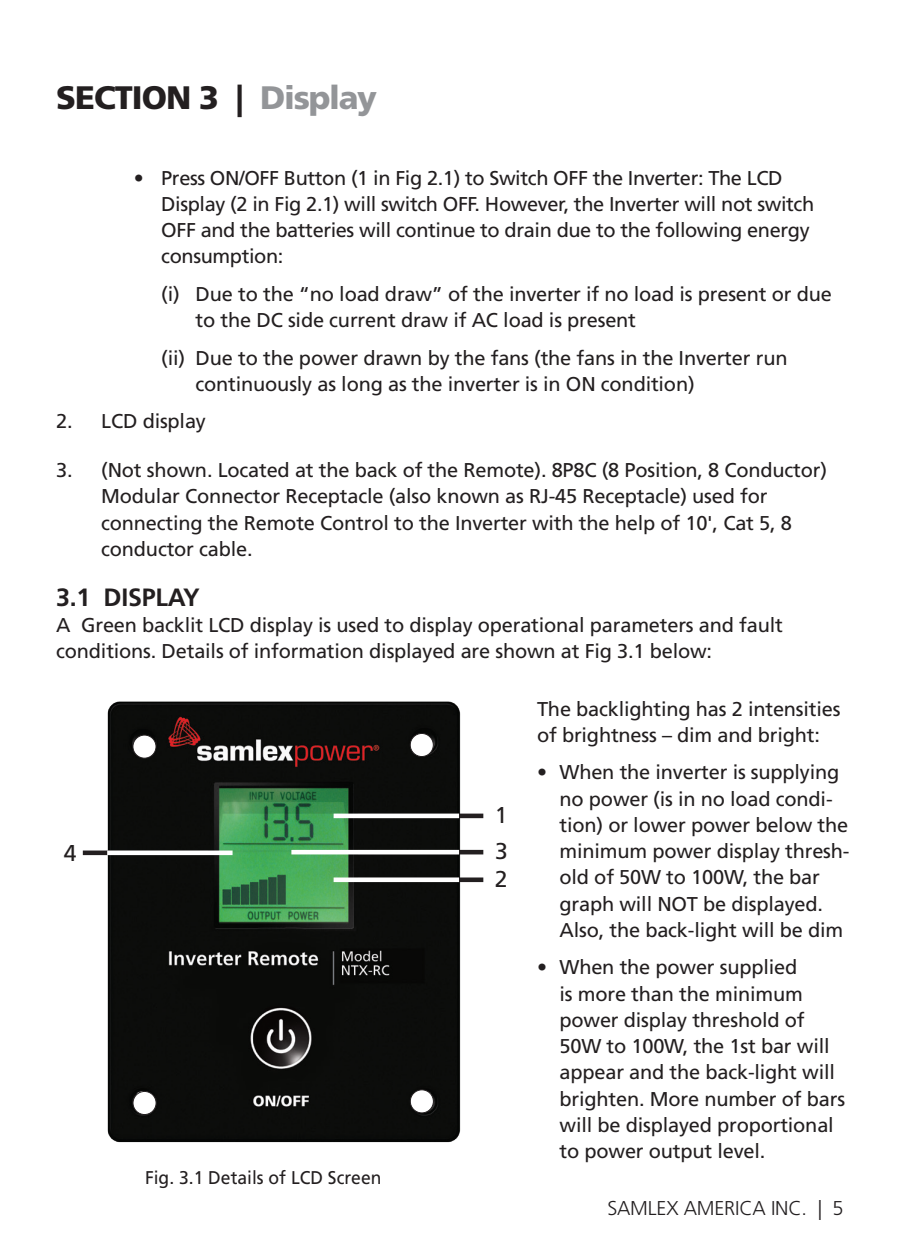
<style>
.page{position:relative;width:900px;height:1260px;background:#fff}
.page>*{position:absolute;margin:0;border:0;box-sizing:border-box;transform-origin:0 0}
.t1{font:900 32.5px "Frutiger LT Std";letter-spacing:-.035em;color:#231f20}
.t2{font:700 25px "Frutiger LT Std";letter-spacing:-.01em;color:#231f20}
.t3{font:23px "Frutiger LT Std";color:#231f20}
.t4{font:20px/26.2px "Frutiger LT Std";letter-spacing:-.01em;color:#231f20}
.t5{font:300 20px "Frutiger LT Std";letter-spacing:-.01em;color:#231f20}
.t6{font:18.5px "Frutiger LT Std";color:#231f20;scale:.95 1}
.s1{color:#939598}
</style>
<div class="page">
<img style="left:102px;top:701px;width:382px;height:442px">
<hr style="left:358px;top:814px;width:125px;height:4px;background:#231f20">
<hr style="left:334px;top:814px;width:125px;height:4px;background:#fff">
<hr style="left:358px;top:878px;width:125px;height:4px;background:#231f20">
<hr style="left:334px;top:878px;width:125px;height:4px;background:#fff">
<hr style="left:358px;top:850px;width:125px;height:4px;background:#231f20">
<hr style="left:291px;top:850px;width:168px;height:4px;background:#fff">
<hr style="left:83px;top:851px;width:125px;height:4px;background:#231f20">
<hr style="left:107px;top:851px;width:126px;height:4px;background:#fff">
<div style="left:133px;top:735px;width:23px;height:23px;background:#fff;border-radius:50%"></div>
<div style="left:133px;top:735px;width:23px;height:24px;border:1px solid #231f20;border-radius:50%"></div>
<div style="left:410px;top:733px;width:23px;height:24px;background:#fff;border-radius:50%"></div>
<div style="left:410px;top:733px;width:24px;height:24px;border:1px solid #231f20;border-radius:50%"></div>
<div style="left:133px;top:1091px;width:23px;height:24px;background:#fff;border-radius:50%"></div>
<div style="left:133px;top:1091px;width:23px;height:24px;border:1px solid #231f20;border-radius:50%"></div>
<div style="left:410px;top:1090px;width:23px;height:23px;background:#fff;border-radius:50%"></div>
<div style="left:410px;top:1089px;width:24px;height:24px;border:1px solid #231f20;border-radius:50%"></div>
<h1 class="t1" style="left:56px;top:78px;width:322px">SECTION 3 | <span class="s1">Display</span></h1>
<p class="t4" style="left:161px;top:165px;width:655px;text-indent:-28px">• Press ON/OFF Button (1 in Fig 2.1) to Switch OFF the Inverter: The LCD Display (2 in Fig 2.1) will switch OFF. However, the Inverter will not switch OFF and the batteries will continue to drain due to the following energy consumption:</p>
<p class="t4" style="left:196px;top:281px;width:638px;text-indent:-34px">(i) Due to the “no load draw” of the inverter if no load is present or due to the DC side current draw if AC load is present</p>
<p class="t4" style="left:196px;top:345px;width:593px;text-indent:-34px">(ii) Due to the power drawn by the fans (the fans in the Inverter run continuously as long as the inverter is in ON condition)</p>
<p class="t4" style="left:56px;top:408px;width:151px">2. LCD display</p>
<p class="t4" style="left:101px;top:457px;width:727px;text-indent:-45px">3. (Not shown. Located at the back of the Remote). 8P8C (8 Position, 8 Conductor)<br>Modular Connector Receptacle (also known as RJ-45 Receptacle) used for connecting the Remote Control to the Inverter with the help of 10', Cat 5, 8 conductor cable.</p>
<p class="t2" style="left:56px;top:582px;width:145px">3.1 DISPLAY</p>
<p class="t4" style="left:56px;top:612px;width:728px">A Green backlit LCD display is used to display operational parameters and fault conditions. Details of information displayed are shown at Fig 3.1 below:</p>
<p class="t4" style="left:537px;top:696px;width:305px">The backlighting has 2 intensities of brightness – dim and bright:</p>
<p class="t4" style="left:560px;top:760px;width:291px;text-indent:-22px">• When the inverter is supplying no power (is in no load condi&shy;tion) or lower power below the minimum power display thresh&shy;old of 50W to 100W, the bar graph will NOT be displayed.<br>Also, the back-light will be dim</p>
<p class="t4" style="left:560px;top:954px;width:287px;text-indent:-22px">• When the power supplied<br>is more than the minimum power display threshold of<br>50W to 100W, the 1st bar will appear and the back-light will brighten. More number of bars will be displayed proportional to power output level.</p>
<p class="t6" style="left:145px;top:1167px;width:250px">Fig. 3.1 Details of LCD Screen</p>
<p class="t3" style="left:495px;top:802px;width:14px">1</p>
<p class="t3" style="left:64px;top:840px;width:14px">4</p>
<p class="t3" style="left:495px;top:838px;width:14px">3</p>
<p class="t3" style="left:495px;top:866px;width:14px">2</p>
<p class="t5" style="left:607px;top:1197px;width:238px">SAMLEX AMERICA INC. | 5</p>
</div>
